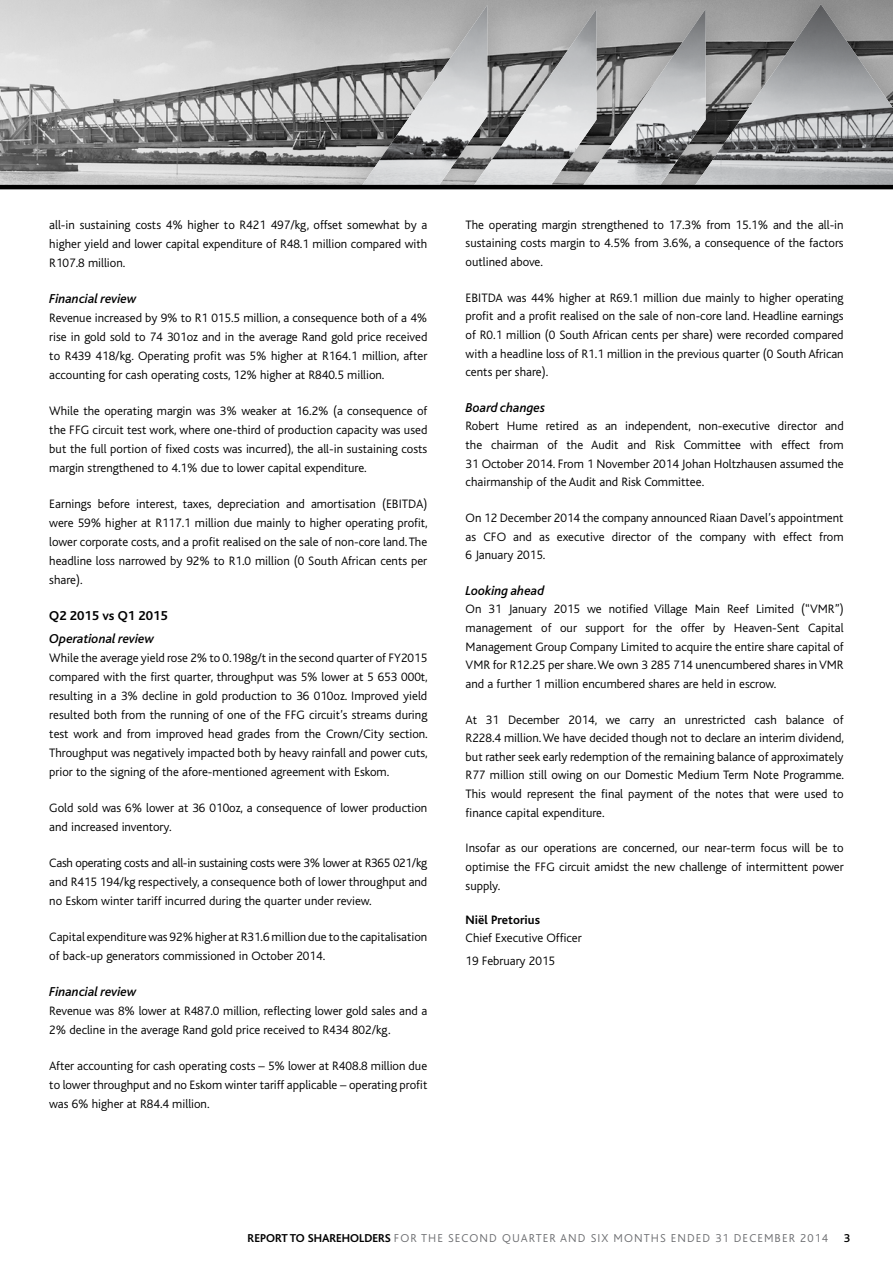
<style>
.page{position:relative;width:893px;height:1263px;background:#fff}
.page>*{position:absolute;margin:0;border:0;box-sizing:border-box;transform-origin:0 0}
.t1{font:italic 500 13.5px "Bliss";color:#000}
.t2{font:700 13.5px "Bliss";color:#000}
.t3{font:300 12.75px/19px "Bliss";color:#000;text-align:justify}
.t4{font:700 12.75px "Bliss";color:#000}
.t5{font:300 12px "Bliss";letter-spacing:.09em;color:#6d6e71}
.t6{font:500 12px "Bliss";color:#000}
.s1{font-weight:700;color:#000}
</style>
<div class="page">
<img style="left:0;top:0;width:269px;height:185px">
<div style="left:269px;top:0;width:624px;height:187px;background:#000;opacity:.2"></div>
<img style="left:361px;top:5px;width:333px;height:180px">
<img style="left:694px;top:4px;width:199px;height:181px">
<hr style="left:0;top:185px;width:893px;height:4px;background:#000">
<p class="t3" style="left:49px;top:215px;width:380px">all-in sustaining costs 4% higher to R421 497/kg, offset somewhat by a higher yield and lower capital expenditure of R48.1 million compared with R107.8 million.</p>
<p class="t1" style="left:49px;top:291px;width:89px">Financial review</p>
<p class="t3" style="left:49px;top:308px;width:380px">Revenue increased by 9% to R1 015.5 million, a consequence both of a 4% rise in gold sold to 74 301oz and in the average Rand gold price received to R439 418/kg. Operating profit was 5% higher at R164.1 million, after accounting for cash operating costs, 12% higher at R840.5 million.</p>
<p class="t3" style="left:49px;top:401px;width:380px">While the operating margin was 3% weaker at 16.2% (a consequence of the FFG circuit test work, where one-third of production capacity was used but the full portion of fixed costs was incurred), the all-in sustaining costs margin strengthened to 4.1% due to lower capital expenditure.</p>
<p class="t3" style="left:49px;top:494px;width:380px">Earnings before interest, taxes, depreciation and amortisation (EBITDA) were 59% higher at R117.1 million due mainly to higher operating profit, lower corporate costs, and a profit realised on the sale of non-core land. The headline loss narrowed by 92% to R1.0 million (0 South African cents per share).</p>
<p class="t2" style="left:49px;top:608px;width:120px">Q2 2015 vs Q1 2015</p>
<p class="t1" style="left:49px;top:631px;width:106px">Operational review</p>
<p class="t3" style="left:49px;top:648px;width:380px">While the average yield rose 2% to 0.198g/t in the second quarter of FY2015 compared with the first quarter, throughput was 5% lower at 5 653 000t, resulting in a 3% decline in gold production to 36 010oz. Improved yield resulted both from the running of one of the FFG circuit’s streams during test work and from improved head grades from the Crown/City section.<br>Throughput was negatively impacted both by heavy rainfall and power cuts, prior to the signing of the afore-mentioned agreement with Eskom.</p>
<p class="t3" style="left:49px;top:798px;width:379px">Gold sold was 6% lower at 36 010oz, a consequence of lower production and increased inventory.</p>
<p class="t3" style="left:49px;top:853px;width:379px">Cash operating costs and all-in sustaining costs were 3% lower at R365 021/kg and R415 194/kg respectively, a consequence both of lower throughput and no Eskom winter tariff incurred during the quarter under review.</p>
<p class="t3" style="left:49px;top:927px;width:380px">Capital expenditure was 92% higher at R31.6 million due to the capitalisation of back-up generators commissioned in October 2014.</p>
<p class="t1" style="left:49px;top:984px;width:89px">Financial review</p>
<p class="t3" style="left:49px;top:1001px;width:380px">Revenue was 8% lower at R487.0 million, reflecting lower gold sales and a<br>2% decline in the average Rand gold price received to R434 802/kg.</p>
<p class="t3" style="left:49px;top:1056px;width:380px">After accounting for cash operating costs – 5% lower at R408.8 million due to lower throughput and no Eskom winter tariff applicable – operating profit was 6% higher at R84.4 million.</p>
<p class="t3" style="left:466px;top:215px;width:380px;line-height:18.6px">The operating margin strengthened to 17.3% from 15.1% and the all-in sustaining costs margin to 4.5% from 3.6%, a consequence of the factors outlined above.</p>
<p class="t3" style="left:466px;top:288px;width:380px;line-height:18.6px">EBITDA was 44% higher at R69.1 million due mainly to higher operating profit and a profit realised on the sale of non-core land. Headline earnings of R0.1 million (0 South African cents per share) were recorded compared with a headline loss of R1.1 million in the previous quarter (0 South African cents per share).</p>
<p class="t1" style="left:466px;top:400px;width:81px">Board changes</p>
<p class="t3" style="left:466px;top:417px;width:380px;line-height:18.6px">Robert Hume retired as an independent, non-executive director and the chairman of the Audit and Risk Committee with effect from 31 October 2014. From 1 November 2014 Johan Holtzhausen assumed the chairmanship of the Audit and Risk Committee.</p>
<p class="t3" style="left:466px;top:509px;width:379px;line-height:18.6px">On 12 December 2014 the company announced Riaan Davel’s appointment as CFO and as executive director of the company with effect from 6 January 2015.</p>
<p class="t1" style="left:466px;top:583px;width:80px">Looking ahead</p>
<p class="t3" style="left:466px;top:600px;width:380px;line-height:18.6px">On 31 January 2015 we notified Village Main Reef Limited (“VMR”) management of our support for the offer by Heaven-Sent Capital Management Group Company Limited to acquire the entire share capital of VMR for R12.25 per share. We own 3 285 714 unencumbered shares in VMR and a further 1 million encumbered shares are held in escrow.</p>
<p class="t3" style="left:466px;top:710px;width:380px;line-height:18.6px">At 31 December 2014, we carry an unrestricted cash balance of R228.4 million. We have decided though not to declare an interim dividend, but rather seek early redemption of the remaining balance of approximately R77 million still owing on our Domestic Medium Term Note Programme.<br>This would represent the final payment of the notes that were used to finance capital expenditure.</p>
<p class="t3" style="left:466px;top:839px;width:380px;line-height:18.6px">Insofar as our operations are concerned, our near-term focus will be to optimise the FFG circuit amidst the new challenge of intermittent power supply.</p>
<p class="t4" style="left:466px;top:913px;width:76px">Niël Pretorius</p>
<p class="t3" style="left:466px;top:927px;width:118px;line-height:22.8px">Chief Executive Officer<br>19 February 2015</p>
<p class="t5" style="left:248px;top:1232px;width:582px"><span class="s1">REPORT TO SHAREHOLDERS</span> FOR THE SECOND QUARTER AND SIX MONTHS ENDED 31 DECEMBER 2014</p>
<p class="t6" style="left:844px;top:1232px;width:8px">3</p>
</div>
